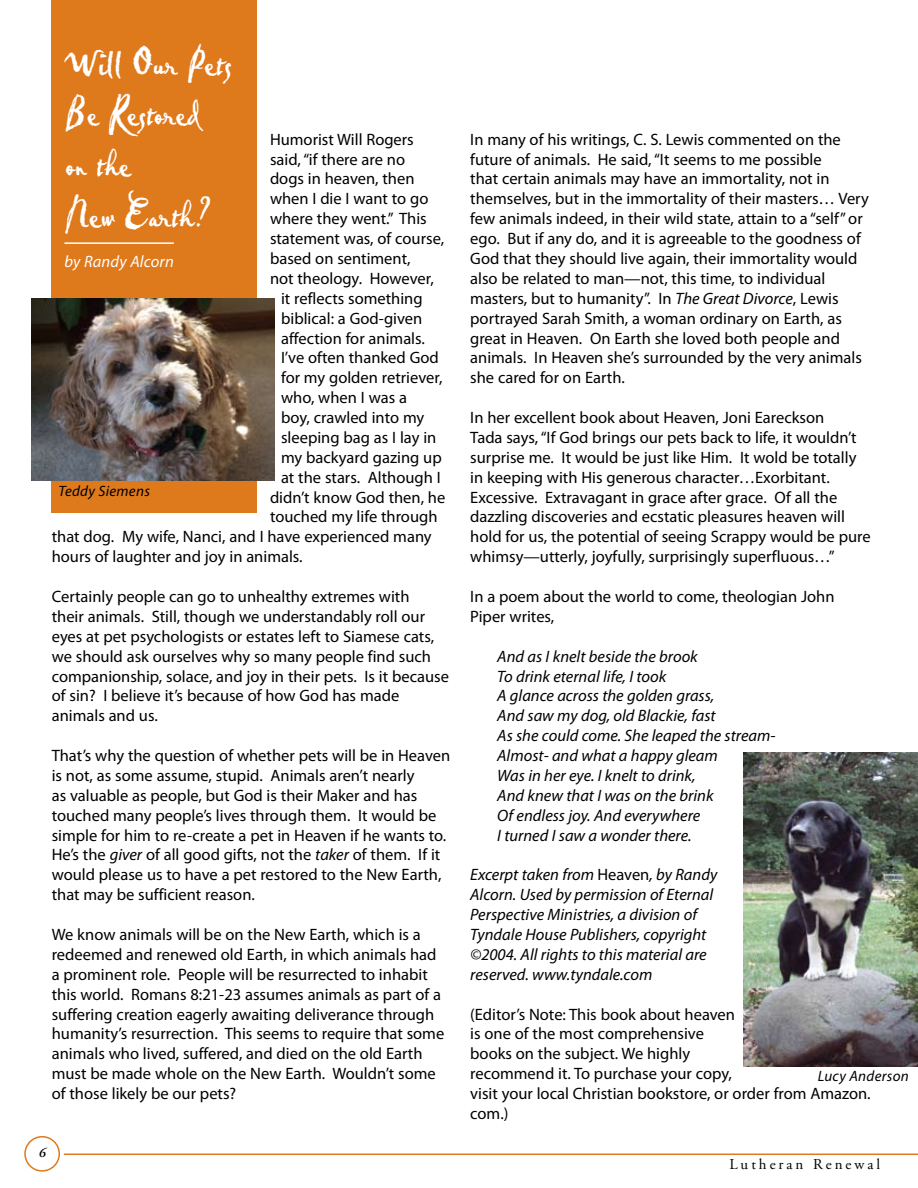
<style>
.page{position:relative;width:918px;height:1188px;background:#fff}
.page>*{position:absolute;margin:0;border:0;box-sizing:border-box;transform-origin:0 0}
.t1{font:42px/50.6px "Pablo Plain";color:#fff}
.t2{font:16.5px/20px "Myriad Pro";color:#000}
.t3{font:italic 16.5px/20px "Myriad Pro";color:#000}
.t4{font:italic 16.5px "Myriad Pro";letter-spacing:.01em;color:#fff}
.t5{font:italic 15px "Myriad Pro";letter-spacing:.02em;color:#000}
.t6{font:15px "Adobe Garamond Pro";letter-spacing:.2em;color:#000}
.t7{font:italic 600 13.5px "Adobe Garamond Pro";color:#000}
.s1{font-style:italic}
.s2{font-style:normal}
</style>
<div class="page">
<hr style="left:64px;top:1154px;width:854px;height:1px;background:#de791c">
<div style="left:24px;top:1136px;width:36px;height:36px;border:2px solid #de791c;border-radius:50%"></div>
<img style="left:744px;top:753px;width:174px;height:313px">
<div style="left:51px;top:0;width:205px;height:513px;background:#de791c"></div>
<hr style="left:64px;top:242px;width:110px;height:2px;background:#fff">
<img style="left:32px;top:298px;width:242px;height:182px">
<h1 class="t1" style="left:64px;top:39px;width:169px">Will Our Pets<br>Be Restored on the<br>New Earth?</h1>
<p class="t4" style="left:64px;top:251px;width:111px">by Randy Alcorn</p>
<p class="t2" style="left:270px;top:129px;width:145px">Humorist Will Rogers</p>
<p class="t2" style="left:270px;top:149px;width:137px">said, “if there are no</p>
<p class="t2" style="left:270px;top:169px;width:146px">dogs in heaven, then</p>
<p class="t2" style="left:270px;top:189px;width:160px">when I die I want to go</p>
<p class="t2" style="left:270px;top:208px;width:158px">where they went.” This</p>
<p class="t2" style="left:270px;top:228px;width:176px">statement was, of course,</p>
<p class="t2" style="left:270px;top:248px;width:142px">based on sentiment,</p>
<p class="t2" style="left:270px;top:268px;width:165px">not theology. However,</p>
<p class="t2" style="left:281px;top:288px;width:143px">it reflects something</p>
<p class="t2" style="left:281px;top:308px;width:143px">biblical: a God-given</p>
<p class="t2" style="left:281px;top:328px;width:145px">affection for animals.</p>
<p class="t2" style="left:281px;top:348px;width:159px">I’ve often thanked God</p>
<p class="t2" style="left:281px;top:367px;width:163px">for my golden retriever,</p>
<p class="t2" style="left:281px;top:387px;width:127px">who, when I was a</p>
<p class="t2" style="left:281px;top:407px;width:145px">boy, crawled into my</p>
<p class="t2" style="left:281px;top:427px;width:157px">sleeping bag as I lay in</p>
<p class="t2" style="left:281px;top:447px;width:162px">my backyard gazing up</p>
<p class="t2" style="left:281px;top:467px;width:161px">at the stars. Although I</p>
<p class="t2" style="left:270px;top:487px;width:177px">didn’t know God then, he</p>
<p class="t2" style="left:270px;top:507px;width:169px">touched my life through</p>
<p class="t2" style="left:52px;top:527px;width:381px">that dog. My wife, Nanci, and I have experienced many</p>
<p class="t2" style="left:52px;top:546px;width:252px">hours of laughter and joy in animals.</p>
<p class="t2" style="left:52px;top:586px;width:399px">Certainly people can go to unhealthy extremes with<br>their animals. Still, though we understandably roll our eyes at pet psychologists or estates left to Siamese cats, we should ask ourselves why so many people find such companionship, solace, and joy in their pets. Is it because of sin? I believe it’s because of how God has made animals and us.</p>
<p class="t2" style="left:52px;top:745px;width:400px">That’s why the question of whether pets will be in Heaven is not, as some assume, stupid. Animals aren’t nearly<br>as valuable as people, but God is their Maker and has touched many people’s lives through them. It would be simple for him to re-create a pet in Heaven if he wants to.<br>He’s the <span class="s1">giver</span> of all good gifts, not the <span class="s1">taker</span> of them. If it would please us to have a pet restored to the New Earth, that may be sufficient reason.</p>
<p class="t2" style="left:52px;top:924px;width:394px">We know animals will be on the New Earth, which is a redeemed and renewed old Earth, in which animals had a prominent role. People will be resurrected to inhabit this world. Romans 8:21-23 assumes animals as part of a suffering creation eagerly awaiting deliverance through humanity’s resurrection. This seems to require that some animals who lived, suffered, and died on the old Earth must be made whole on the New Earth. Wouldn’t some of those likely be our pets?</p>
<p class="t5" style="left:58px;top:481px;width:93px">Teddy Siemens</p>
<p class="t7" style="left:39px;top:1145px;width:8px">6</p>
<p class="t2" style="left:470px;top:129px;width:400px">In many of his writings, C. S. Lewis commented on the future of animals. He said, “It seems to me possible<br>that certain animals may have an immortality, not in themselves, but in the immortality of their masters… Very few animals indeed, in their wild state, attain to a “self” or ego. But if any do, and it is agreeable to the goodness of God that they should live again, their immortality would also be related to man—not, this time, to individual masters, but to humanity”. In <span class="s1">The Great Divorce</span>, Lewis portrayed Sarah Smith, a woman ordinary on Earth, as great in Heaven. On Earth she loved both people and animals. In Heaven she’s surrounded by the very animals she cared for on Earth.</p>
<p class="t2" style="left:470px;top:407px;width:402px">In her excellent book about Heaven, Joni Eareckson<br>Tada says, “If God brings our pets back to life, it wouldn’t surprise me. It would be just like Him. It wold be totally in keeping with His generous character…Exorbitant.<br>Excessive. Extravagant in grace after grace. Of all the dazzling discoveries and ecstatic pleasures heaven will hold for us, the potential of seeing Scrappy would be pure whimsy—utterly, joyfully, surprisingly superfluous…”</p>
<p class="t2" style="left:470px;top:586px;width:366px">In a poem about the world to come, theologian John<br>Piper writes,</p>
<p class="t3" style="left:497px;top:646px;width:280px">And as I knelt beside the brook<br>To drink eternal life, I took<br>A glance across the golden grass,<br>And saw my dog, old Blackie, fast<br>As she could come. She leaped the stream-<br>Almost- and what a happy gleam<br>Was in her eye. I knelt to drink,<br>And knew that I was on the brink<br>Of endless joy. And everywhere<br>I turned I saw a wonder there.</p>
<p class="t3" style="left:470px;top:865px;width:249px">Excerpt taken from <span class="s2">Heaven</span>, by Randy Alcorn. Used by permission of Eternal Perspective Ministries, a division of Tyndale House Publishers, copyright ©2004. All rights to this material are reserved. www.tyndale.com</p>
<p class="t2" style="left:470px;top:1004px;width:402px">(Editor’s Note: This book about heaven<br>is one of the most comprehensive<br>books on the subject. We highly<br>recommend it. To purchase your copy,<br>visit your local Christian bookstore, or order from Amazon. com.)</p>
<p class="t5" style="left:818px;top:1066px;width:93px">Lucy Anderson</p>
<p class="t6" style="left:729px;top:1155px;width:152px">Lutheran Renewal</p>
</div>
